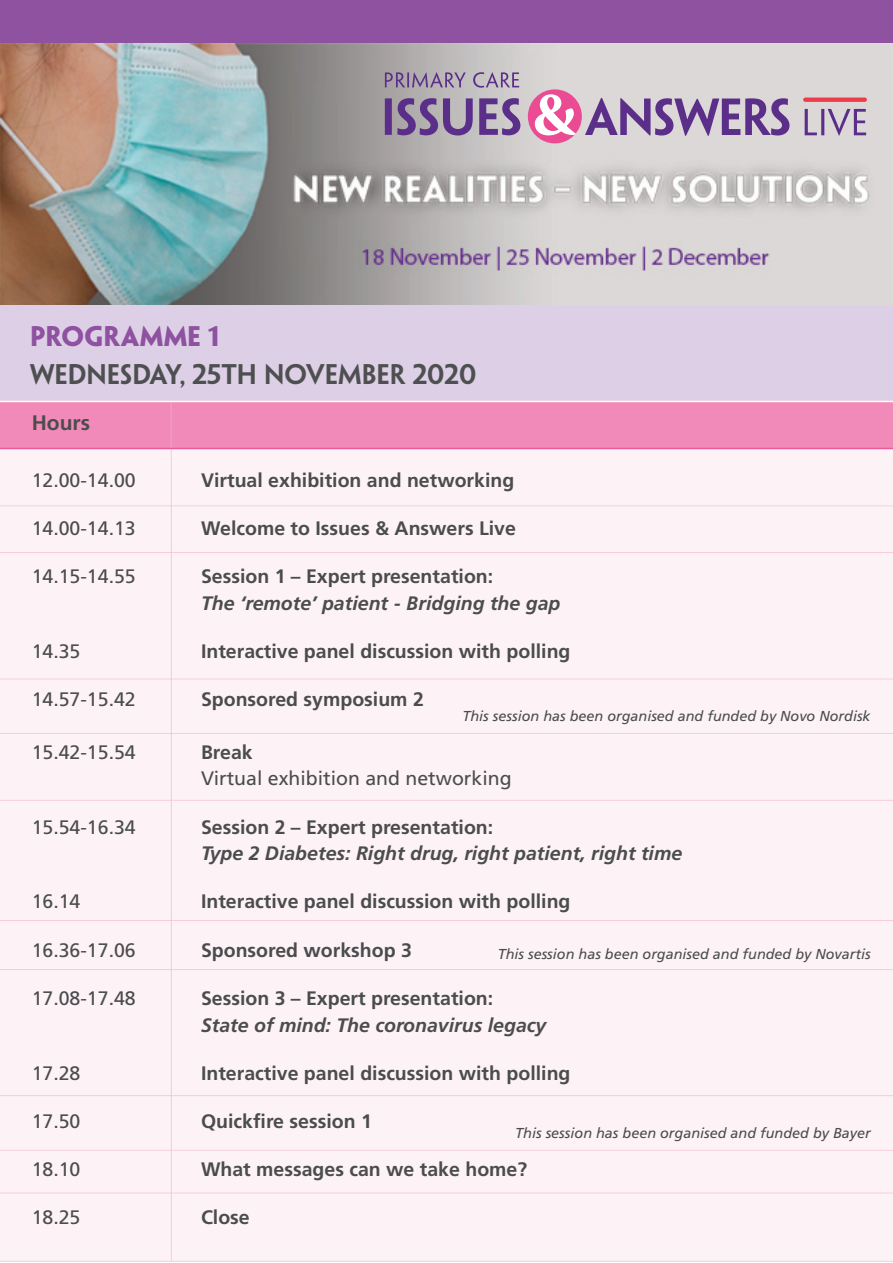
<style>
.page{position:relative;width:893px;height:1263px;background:#fff}
.page>*{position:absolute;margin:0;border:0;box-sizing:border-box;transform-origin:0 0}
.t1{font:600 25.5px "Penumbra Sans Std";color:#4e4f50}
.t2{font:700 25.5px "Penumbra Sans Std";letter-spacing:.005em;color:#8e52a1}
.t3{font:700 21px "Frutiger";color:#4b4c4d}
.t4{font:700 19.5px "Frutiger";color:#4b4c4d}
.t5{font:italic 700 19.5px/26.7px "Frutiger";color:#4b4c4d}
.t6{font:19.5px/26.7px "Frutiger";color:#4b4c4d}
.t7{font:italic 14.4px "Frutiger";color:#4b4c4d}
.s1{font-style:normal}
.s2{font-weight:700}
</style>
<div class="page">
<div style="left:0;top:305px;width:893px;height:96px;background:#ddd0e6"></div>
<div style="left:0;top:401px;width:171px;height:47px;background:#f18ab8"></div>
<div style="left:171px;top:401px;width:722px;height:47px;background:#f18ab8"></div>
<div style="left:0;top:448px;width:171px;height:58px;background:#fdf3f7"></div>
<div style="left:171px;top:448px;width:722px;height:58px;background:#fdf3f7"></div>
<div style="left:0;top:506px;width:171px;height:46px;background:#fdf3f7"></div>
<div style="left:171px;top:506px;width:722px;height:46px;background:#fdf3f7"></div>
<div style="left:0;top:552px;width:171px;height:127px;background:#fdf3f7"></div>
<div style="left:171px;top:552px;width:722px;height:127px;background:#fdf3f7"></div>
<div style="left:0;top:679px;width:171px;height:54px;background:#fdf3f7"></div>
<div style="left:171px;top:679px;width:722px;height:54px;background:#fdf3f7"></div>
<div style="left:0;top:733px;width:171px;height:67px;background:#fdf3f7"></div>
<div style="left:171px;top:733px;width:722px;height:67px;background:#fdf3f7"></div>
<div style="left:0;top:800px;width:171px;height:120px;background:#fdf3f7"></div>
<div style="left:171px;top:800px;width:722px;height:120px;background:#fdf3f7"></div>
<div style="left:0;top:920px;width:171px;height:49px;background:#fdf3f7"></div>
<div style="left:171px;top:920px;width:722px;height:49px;background:#fdf3f7"></div>
<div style="left:0;top:969px;width:171px;height:127px;background:#fdf3f7"></div>
<div style="left:171px;top:969px;width:722px;height:127px;background:#fdf3f7"></div>
<div style="left:0;top:1096px;width:171px;height:54px;background:#fdf3f7"></div>
<div style="left:171px;top:1096px;width:722px;height:54px;background:#fdf3f7"></div>
<div style="left:0;top:1150px;width:171px;height:43px;background:#fdf3f7"></div>
<div style="left:171px;top:1150px;width:722px;height:43px;background:#fdf3f7"></div>
<div style="left:0;top:1193px;width:171px;height:68px;background:#fdf3f7"></div>
<div style="left:171px;top:1193px;width:722px;height:68px;background:#fdf3f7"></div>
<hr style="left:171px;top:401px;width:1px;height:860px;background:#f8d1e1">
<hr style="left:0;top:448px;width:893px;height:1px;background:#eb599a">
<hr style="left:0;top:506px;width:893px;height:1px;background:#fbe5ed">
<hr style="left:0;top:552px;width:893px;height:1px;background:#f7ccdd">
<hr style="left:0;top:679px;width:893px;height:1px;background:#fadee9">
<hr style="left:0;top:733px;width:893px;height:1px;background:#f7ccdd">
<hr style="left:0;top:800px;width:893px;height:1px;background:#f8d4e2">
<hr style="left:0;top:920px;width:893px;height:1px;background:#f7ccdd">
<hr style="left:0;top:969px;width:893px;height:1px;background:#f7ccdd">
<hr style="left:0;top:1095px;width:893px;height:1px;background:#f7d0e0">
<hr style="left:0;top:1150px;width:893px;height:1px;background:#f8d6e3">
<hr style="left:0;top:1193px;width:893px;height:1px;background:#fadee9">
<hr style="left:0;top:1261px;width:893px;height:1px;background:#f8d5e3">
<div style="left:0;top:0;width:893px;height:44px;background:#8e52a1"></div>
<img style="left:0;top:44px;width:893px;height:261px">
<div style="left:528px;top:89px;width:54px;height:54px;background:#ea4b92;border-radius:50%"></div>
<svg style="left:805px;top:98px;width:60px;height:4px"></svg>
<svg style="left:585px;top:98px;width:204px;height:38px;background:#9f89b3"></svg>
<svg style="left:385px;top:98px;width:88px;height:37px;background:#89729d"></svg>
<svg style="left:479px;top:98px;width:41px;height:37px;background:#8d74a6"></svg>
<svg style="left:535px;top:94px;width:41px;height:41px"></svg>
<svg style="left:385px;top:72px;width:81px;height:15px"></svg>
<svg style="left:473px;top:72px;width:46px;height:16px"></svg>
<svg style="left:805px;top:109px;width:61px;height:27px;background:#b4a5bf"></svg>
<hr style="left:0;top:401px;width:893px;height:1px;background:#fff">
<p class="t2" style="left:30px;top:322px;width:192px">PROGRAMME 1</p>
<p class="t1" style="left:30px;top:360px;width:448px">WEDNESDAY, 25TH NOVEMBER 2020</p>
<p class="t3" style="left:32px;top:414px;width:60px">Hours</p>
<p class="t6" style="left:32px;top:468px;width:106px">12.00-14.00</p>
<p class="t4" style="left:201px;top:472px;width:315px">Virtual exhibition and networking</p>
<p class="t6" style="left:32px;top:516px;width:106px">14.00-14.13</p>
<p class="t4" style="left:201px;top:520px;width:316px">Welcome to Issues &amp; Answers Live</p>
<p class="t6" style="left:32px;top:564px;width:106px">14.15-14.55</p>
<p class="t5" style="left:201px;top:564px;width:361px"><span class="s1">Session 1 – Expert presentation:<br></span>The ‘remote’ patient - Bridging the gap</p>
<p class="t6" style="left:32px;top:639px;width:50px">14.35</p>
<p class="t4" style="left:201px;top:643px;width:371px">Interactive panel discussion with polling</p>
<p class="t6" style="left:32px;top:687px;width:106px">14.57-15.42</p>
<p class="t4" style="left:201px;top:691px;width:224px">Sponsored symposium 2</p>
<p class="t6" style="left:32px;top:740px;width:106px">15.42-15.54</p>
<p class="t6" style="left:201px;top:740px;width:312px"><span class="s2">Break<br></span>Virtual exhibition and networking</p>
<p class="t6" style="left:32px;top:815px;width:106px">15.54-16.34</p>
<p class="t5" style="left:201px;top:815px;width:483px"><span class="s1">Session 2 – Expert presentation:<br></span>Type 2 Diabetes: Right drug, right patient, right time</p>
<p class="t6" style="left:32px;top:890px;width:50px">16.14</p>
<p class="t4" style="left:201px;top:894px;width:371px">Interactive panel discussion with polling</p>
<p class="t6" style="left:32px;top:938px;width:106px">16.36-17.06</p>
<p class="t4" style="left:201px;top:942px;width:212px">Sponsored workshop 3</p>
<p class="t6" style="left:32px;top:986px;width:106px">17.08-17.48</p>
<p class="t5" style="left:201px;top:986px;width:347px"><span class="s1">Session 3 – Expert presentation:<br></span>State of mind: The coronavirus legacy</p>
<p class="t6" style="left:32px;top:1061px;width:50px">17.28</p>
<p class="t4" style="left:201px;top:1065px;width:371px">Interactive panel discussion with polling</p>
<p class="t6" style="left:32px;top:1109px;width:50px">17.50</p>
<p class="t4" style="left:201px;top:1113px;width:172px">Quickfire session 1</p>
<p class="t6" style="left:32px;top:1157px;width:50px">18.10</p>
<p class="t4" style="left:201px;top:1161px;width:328px">What messages can we take home?</p>
<p class="t6" style="left:32px;top:1206px;width:50px">18.25</p>
<p class="t4" style="left:201px;top:1210px;width:50px">Close</p>
<p class="t7" style="left:462px;top:710px;width:410px">This session has been organised and funded by Novo Nordisk</p>
<p class="t7" style="left:498px;top:948px;width:374px">This session has been organised and funded by Novartis</p>
<p class="t7" style="left:515px;top:1127px;width:357px">This session has been organised and funded by Bayer</p>
</div>
